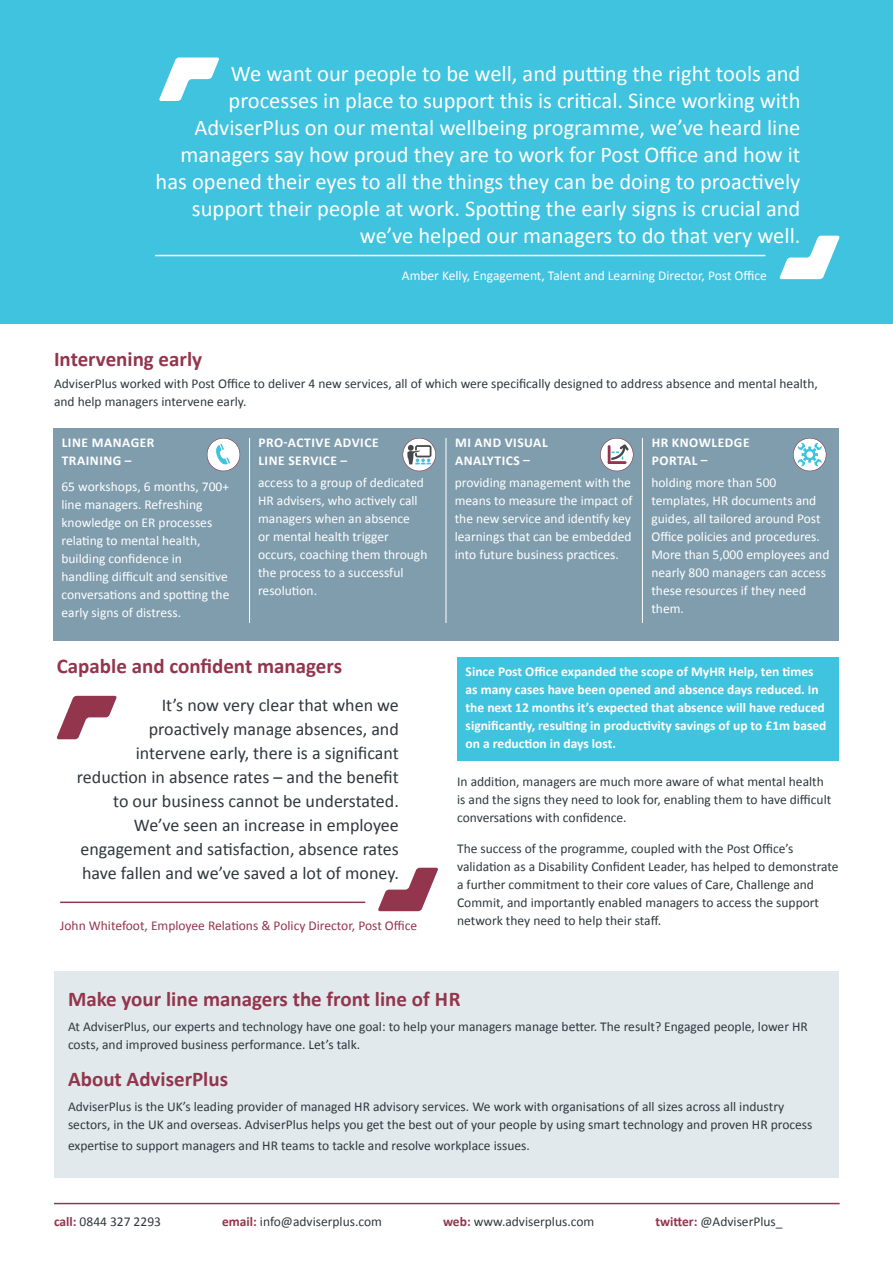
<style>
.page{position:relative;width:893px;height:1263px;background:#fff}
.page>*{position:absolute;margin:0;border:0;box-sizing:border-box;transform-origin:0 0}
.t1{font:22.5px/27px "Calibri";color:#fff;text-align:right}
.t2{font:700 21px "Calibri";color:#93354c}
.t3{font:18px/24px "Calibri";color:#2f383c;text-align:right}
.t4{font:13.5px/18px "Calibri";color:#2f383c}
.t5{font:13.5px/18px "Calibri";color:#fff}
.t6{font:700 13.5px/18px "Calibri";color:#fff}
.t7{font:700 13.5px/18px "Calibri";letter-spacing:.04em;color:#fff}
.t8{font:13.5px "Calibri";color:#93354c}
.s1{font-weight:700;color:#93354c}
</style>
<div class="page">
<hr style="left:54px;top:1203px;width:786px;height:1px;background:#93354c">
<div style="left:0;top:0;width:893px;height:323px;background:#40c3de"></div>
<hr style="left:155px;top:255px;width:610px;height:1px;background:#fff">
<svg style="left:780px;top:236px;width:59px;height:43px"></svg>
<svg style="left:159px;top:58px;width:60px;height:43px"></svg>
<div style="left:54px;top:971px;width:785px;height:207px;background:#e1e9ed"></div>
<div style="left:53px;top:428px;width:786px;height:212px;background:#809dad"></div>
<svg style="left:378px;top:868px;width:60px;height:43px"></svg>
<svg style="left:57px;top:696px;width:60px;height:43px"></svg>
<hr style="left:60px;top:901px;width:305px;height:2px;background:#93354c">
<div style="left:457px;top:657px;width:382px;height:104px;background:#40c3de"></div>
<hr style="left:642px;top:438px;width:1px;height:185px;background:#fff">
<hr style="left:446px;top:438px;width:1px;height:185px;background:#fff">
<hr style="left:249px;top:438px;width:1px;height:185px;background:#fff">
<svg style="left:207px;top:438px;width:33px;height:33px"></svg>
<svg style="left:403px;top:438px;width:33px;height:33px"></svg>
<svg style="left:600px;top:438px;width:33px;height:33px"></svg>
<svg style="left:793px;top:438px;width:33px;height:33px"></svg>
<p class="t1" style="left:156px;top:59px;width:646px">We want our people to be well, and putting the right tools and processes in place to support this is critical. Since working with AdviserPlus on our mental wellbeing programme, we’ve heard line managers say how proud they are to work for Post Office and how it has opened their eyes to all the things they can be doing to proactively support their people at work. Spotting the early signs is crucial and we’ve helped our managers to do that very well.</p>
<p class="t5" style="left:402px;top:266px;width:366px">Amber Kelly, Engagement, Talent and Learning Director, Post Office</p>
<h2 class="t2" style="left:54px;top:344px;width:150px">Intervening early</h2>
<p class="t4" style="left:54px;top:374px;width:765px">AdviserPlus worked with Post Office to deliver 4 new services, all of which were specifically designed to address absence and mental health, and help managers intervene early.</p>
<p class="t7" style="left:62px;top:433px;width:94px">LINE MANAGER<br>TRAINING –</p>
<p class="t5" style="left:61px;top:477px;width:169px">65 workshops, 6 months, 700+ line managers. Refreshing knowledge on ER processes relating to mental health, building confidence in handling difficult and sensitive conversations and spotting the early signs of distress.</p>
<p class="t7" style="left:258px;top:433px;width:122px">PRO-ACTIVE ADVICE<br>LINE SERVICE –</p>
<p class="t5" style="left:258px;top:473px;width:171px">access to a group of dedicated<br>HR advisers, who actively call managers when an absence<br>or mental health trigger occurs, coaching them through the process to a successful resolution.</p>
<p class="t7" style="left:455px;top:433px;width:94px">MI AND VISUAL<br>ANALYTICS –</p>
<p class="t5" style="left:455px;top:473px;width:179px">providing management with the means to measure the impact of the new service and identify key learnings that can be embedded into future business practices.</p>
<p class="t7" style="left:652px;top:433px;width:99px">HR KNOWLEDGE<br>PORTAL –</p>
<p class="t5" style="left:651px;top:473px;width:180px">holding more than 500 templates, HR documents and guides, all tailored around Post<br>Office policies and procedures.<br>More than 5,000 employees and nearly 800 managers can access these resources if they need them.</p>
<h2 class="t2" style="left:57px;top:651px;width:287px">Capable and confident managers</h2>
<p class="t6" style="left:466px;top:662px;width:362px">Since Post Office expanded the scope of MyHR Help, ten times as many cases have been opened and absence days reduced. In the next 12 months it’s expected that absence will have reduced significantly, resulting in productivity savings of up to £1m based on a reduction in days lost.</p>
<p class="t4" style="left:457px;top:772px;width:376px">In addition, managers are much more aware of what mental health is and the signs they need to look for, enabling them to have difficult conversations with confidence.</p>
<p class="t4" style="left:457px;top:838px;width:383px">The success of the programme, coupled with the Post Office’s validation as a Disability Confident Leader, has helped to demonstrate a further commitment to their core values of Care, Challenge and Commit, and importantly enabled managers to access the support network they need to help their staff.</p>
<p class="t3" style="left:77px;top:692px;width:323px">It’s now very clear that when we proactively manage absences, and intervene early, there is a significant reduction in absence rates – and the benefit to our business cannot be understated.<br>We’ve seen an increase in employee engagement and satisfaction, absence rates have fallen and we’ve saved a lot of money.</p>
<p class="t8" style="left:60px;top:917px;width:359px">John Whitefoot, Employee Relations &amp; Policy Director, Post Office</p>
<h2 class="t2" style="left:68px;top:984px;width:394px">Make your line managers the front line of HR</h2>
<p class="t4" style="left:68px;top:1017px;width:741px">At AdviserPlus, our experts and technology have one goal: to help your managers manage better. The result? Engaged people, lower HR costs, and improved business performance. Let’s talk.</p>
<h2 class="t2" style="left:68px;top:1064px;width:162px">About AdviserPlus</h2>
<p class="t4" style="left:68px;top:1097px;width:746px">AdviserPlus is the UK’s leading provider of managed HR advisory services. We work with organisations of all sizes across all industry sectors, in the UK and overseas. AdviserPlus helps you get the best out of your people by using smart technology and proven HR process</p>
<p class="t4" style="left:68px;top:1136px;width:463px">expertise to support managers and HR teams to tackle and resolve workplace issues.</p>
<p class="t4" style="left:54px;top:1211px;width:109px"><span class="s1">call:</span> 0844 327 2293</p>
<p class="t4" style="left:222px;top:1211px;width:161px"><span class="s1">email:</span> info@adviserplus.com</p>
<p class="t4" style="left:443px;top:1211px;width:153px"><span class="s1">web:</span> www.adviserplus.com</p>
<p class="t4" style="left:655px;top:1211px;width:129px"><span class="s1">twitter:</span> @AdviserPlus_</p>
</div>
